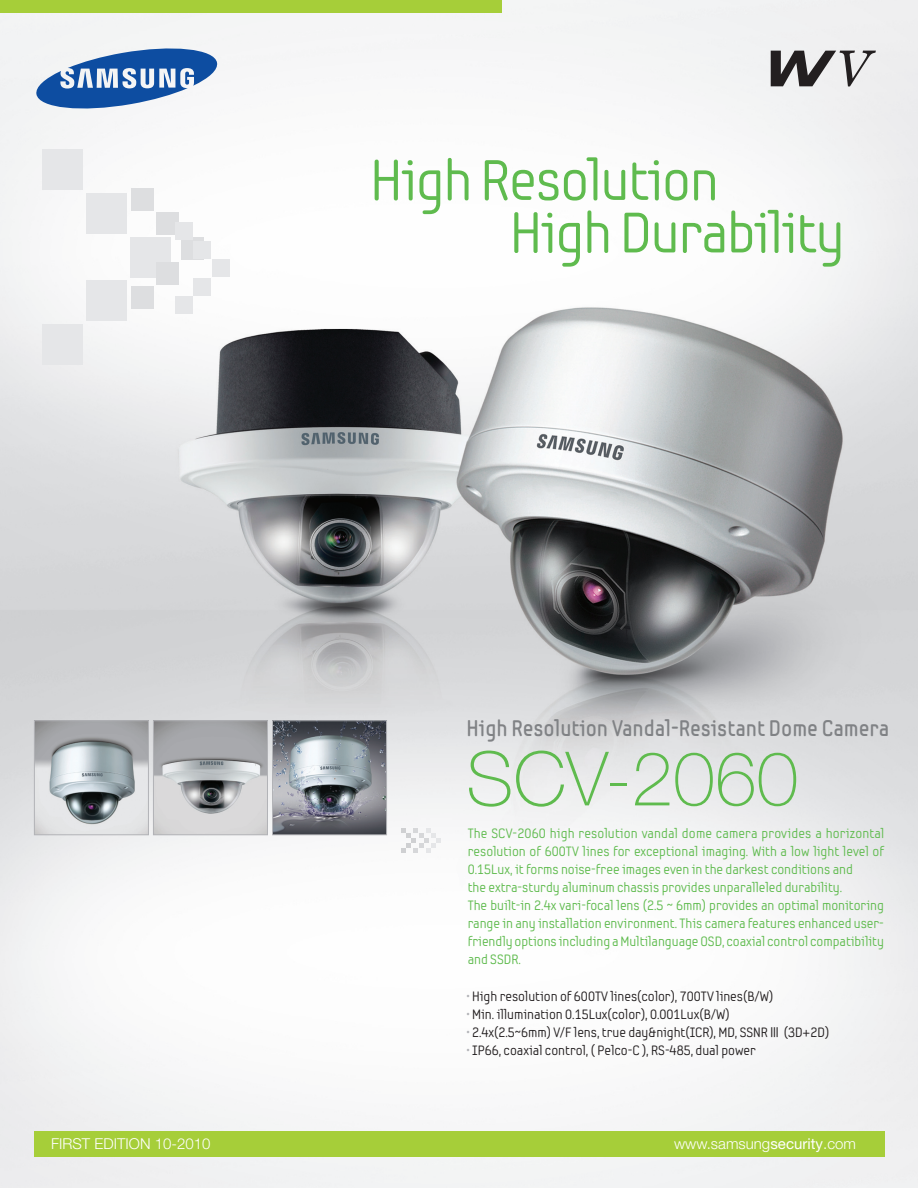
<style>
.page{position:relative;width:918px;height:1188px;background:#fff}
.page>*{position:absolute;margin:0;border:0;box-sizing:border-box;transform-origin:0 0}
.t1{font:100 75px "Helvetica Neue";color:#5fbb4e}
.t2{font:56.85px/52.5px "Samsung Imagination";letter-spacing:-.02em;color:#5fbb4e}
.t3{font:700 22.5px "Samsung Imagination";color:#808285;scale:.95 1}
.t4{font:300 15px "Helvetica Neue";color:#fff}
.t5{font:13.5px/18px "Samsung Imagination";color:#5fbb4e}
.t6{font:13.5px "Samsung Imagination";color:#231f20}
.s1{color:#b2b3b7}
.s2{font-family:"YGO12";font-size:12.9px}
.s3{font-weight:400}
</style>
<div class="page">
<img style="left:0;top:0;width:918px;height:1188px">
<div style="left:43px;top:149px;width:40px;height:41px;background:#e5e6e8"></div>
<div style="left:86px;top:193px;width:41px;height:41px;background:#e5e6e8"></div>
<div style="left:130px;top:237px;width:41px;height:40px;background:#e5e6e8"></div>
<div style="left:86px;top:281px;width:41px;height:40px;background:#e5e6e8"></div>
<div style="left:43px;top:324px;width:40px;height:41px;background:#e5e6e8"></div>
<div style="left:131px;top:188px;width:23px;height:23px;background:#dddee0"></div>
<div style="left:156px;top:212px;width:23px;height:23px;background:#dddee0"></div>
<div style="left:181px;top:237px;width:23px;height:23px;background:#dddee0"></div>
<div style="left:156px;top:262px;width:23px;height:23px;background:#dddee0"></div>
<div style="left:131px;top:287px;width:23px;height:22px;background:#dddee0"></div>
<div style="left:175px;top:223px;width:17px;height:17px;background:#e5e6e8"></div>
<div style="left:194px;top:241px;width:17px;height:17px;background:#e5e6e8"></div>
<div style="left:212px;top:260px;width:17px;height:17px;background:#e5e6e8"></div>
<div style="left:194px;top:278px;width:17px;height:18px;background:#e5e6e8"></div>
<div style="left:175px;top:297px;width:17px;height:17px;background:#e5e6e8"></div>
<div style="left:34px;top:1131px;width:850px;height:26px;background:#a6ce39"></div>
<div style="left:0;top:0;width:502px;height:13px;background:#a6ce39"></div>
<svg style="left:35px;top:44px;width:183px;height:69px"></svg>
<img style="left:36px;top:722px;width:111px;height:111px">
<div style="left:34px;top:720px;width:115px;height:115px;border:1px solid #b2b3b7"></div>
<img style="left:155px;top:722px;width:111px;height:111px">
<div style="left:153px;top:720px;width:115px;height:115px;border:1px solid #b2b3b7"></div>
<img style="left:274px;top:722px;width:111px;height:111px">
<div style="left:272px;top:720px;width:115px;height:115px;border:1px solid #b2b3b7"></div>
<svg style="left:401px;top:828px;width:40px;height:25px"></svg>
<svg style="left:771px;top:51px;width:105px;height:35px"></svg>
<h2 class="t2" style="left:510px;top:154px;width:336px;text-indent:-140px">High Resolution<br>High Durability</h2>
<h3 class="t3" style="left:467px;top:714px;width:446px">High Resolution Vandal-Resistant Dome Camera</h3>
<h1 class="t1" style="left:466px;top:736px;width:334px">SCV-2060</h1>
<p class="t5" style="left:468px;top:825px;width:418px">The SCV-2060 high resolution vandal dome camera provides a horizontal resolution of 600TV lines for exceptional imaging. With a low light level of 0.15Lux, it forms noise-free images even in the darkest conditions and<br>the extra-sturdy aluminum chassis provides unparalleled durability.<br>The built-in 2.4x vari-focal lens (2.5 ~ 6mm) provides an optimal monitoring range in any installation environment. This camera features enhanced user&shy;friendly options including a Multilanguage OSD, coaxial control compatibility and SSDR.</p>
<p class="t6" style="left:466px;top:988px;width:308px"><span class="s1">•</span> High resolution of 600TV lines(color), 700TV lines(B/W)</p>
<p class="t6" style="left:466px;top:1006px;width:265px"><span class="s1">•</span> Min. illumination 0.15Lux(color), 0.001Lux(B/W)</p>
<p class="t6" style="left:466px;top:1024px;width:364px"><span class="s1">•</span> 2.4x(2.5~6mm) V/F lens, true day&amp;night(ICR), MD, SSNR<span class="s2">Ⅲ</span> (3D+2D)</p>
<p class="t6" style="left:466px;top:1042px;width:291px"><span class="s1">•</span> IP66, coaxial control, ( Pelco-C ), RS-485, dual power</p>
<p class="t4" style="left:51px;top:1134px;width:161px">FIRST EDITION 10-2010</p>
<p class="t4" style="left:674px;top:1134px;width:183px">www.samsung<span class="s3">security</span>.com</p>
</div>
